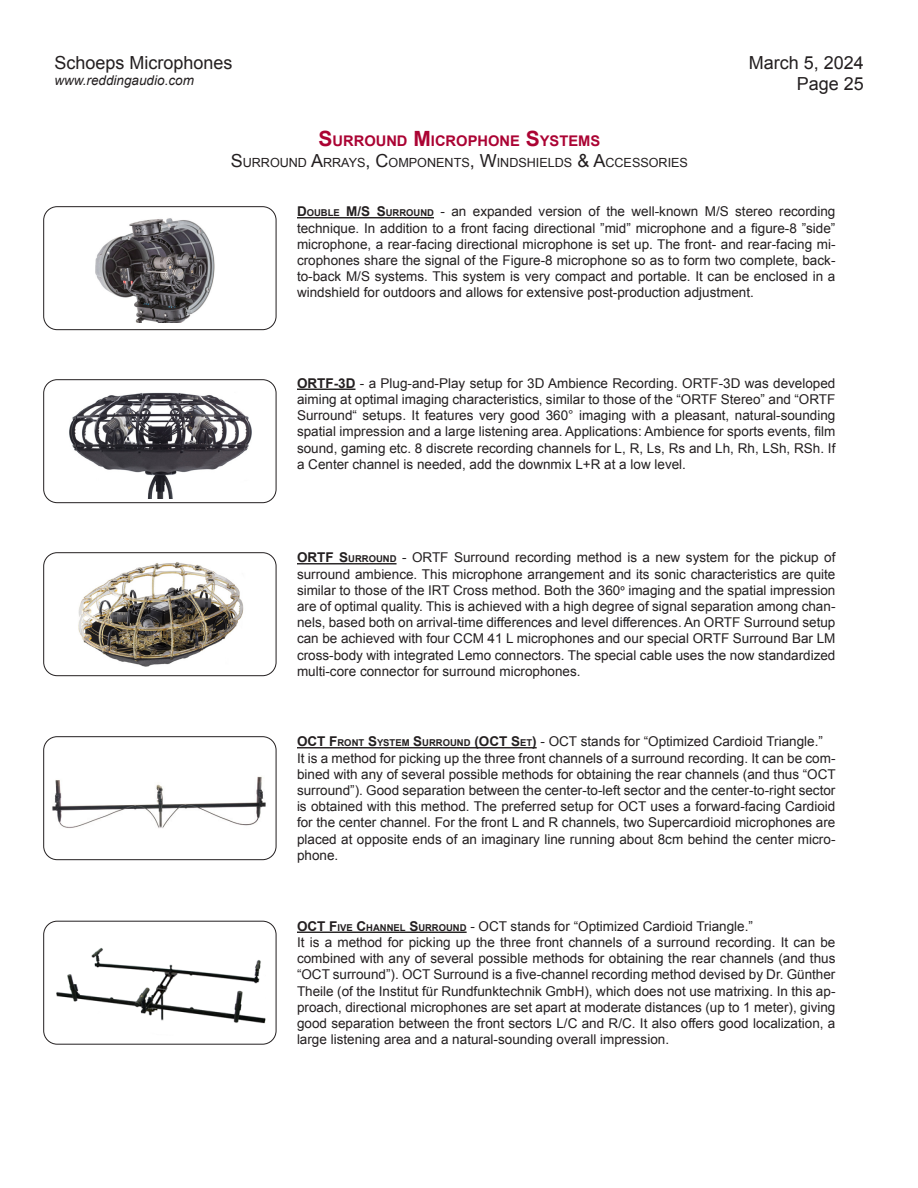
<style>
.page{position:relative;width:918px;height:1188px;background:#fff}
.page>*{position:absolute;margin:0;border:0;box-sizing:border-box;transform-origin:0 0}
.t1{font:18px "Arial";color:#231f20}
.t2{font:700 14.7px "Arial";color:#ab0333}
.t3{font:13.5px/16.2px "Arial";color:#231f20;text-align:justify}
.t4{font:italic 13.5px "Arial";color:#231f20}
.t5{font:700 13.5px "Arial";color:#231f20}
.t6{font:12.6px "Arial";color:#231f20}
.s1{font-size:21px}
.s2{font-size:18px}
.s3{font-weight:700}
.s4{font-weight:700;font-size:9.45px}
.s5{font-size:12px}
</style>
<div class="page">
<div style="left:44px;top:380px;width:232px;height:123px;border:1px solid #231f20;border-radius:14px"></div>
<div style="left:44px;top:553px;width:232px;height:123px;border:1px solid #231f20;border-radius:14px"></div>
<div style="left:44px;top:736px;width:232px;height:124px;border:1px solid #231f20;border-radius:14px"></div>
<div style="left:44px;top:921px;width:232px;height:123px;border:1px solid #231f20;border-radius:14px"></div>
<hr style="left:297px;top:217px;width:137px;height:1px;background:#231f20">
<hr style="left:297px;top:389px;width:58px;height:1px;background:#231f20">
<hr style="left:297px;top:563px;width:100px;height:1px;background:#231f20">
<hr style="left:297px;top:747px;width:240px;height:1px;background:#231f20">
<hr style="left:297px;top:932px;width:170px;height:1px;background:#231f20">
<div style="left:44px;top:206px;width:232px;height:124px;border:1px solid #231f20;border-radius:14px"></div>
<img style="left:57px;top:948px;width:208px;height:76px">
<img style="left:52px;top:776px;width:214px;height:52px">
<img style="left:95px;top:218px;width:120px;height:105px">
<img style="left:69px;top:392px;width:183px;height:107px">
<img style="left:78px;top:562px;width:166px;height:105px">
<p class="t1" style="left:54px;top:50px;width:180px">Schoeps Microphones</p>
<p class="t4" style="left:54px;top:71px;width:141px">www.reddingaudio.com</p>
<p class="t2" style="left:318px;top:131px;width:271px"><span class="s1">S</span>URROUND <span class="s1">M</span>ICROPHONE <span class="s1">S</span>YSTEMS</p>
<p class="t6" style="left:231px;top:154px;width:458px"><span class="s2">S</span>URROUND <span class="s2">A</span>RRAYS<span class="s2">, C</span>OMPONENTS<span class="s2">, W</span>INDSHIELDS <span class="s2">&amp; A</span>CCESSORIES</p>
<p class="t1" style="left:749px;top:50px;width:117px">March 5, 2024</p>
<p class="t1" style="left:797px;top:72px;width:69px">Page 25</p>
<p class="t3" style="left:297px;top:204px;width:540px"><span class="s3">D</span><span class="s4">OUBLE</span> <span class="s3">M/S S</span><span class="s4">URROUND</span> - an expanded version of the well-known M/S stereo recording technique. In addition to a front facing directional ”mid” microphone and a figure-8 ”side” microphone, a rear-facing directional microphone is set up. The front- and rear-facing mi&shy;crophones share the signal of the Figure-8 microphone so as to form two complete, back&shy;to-back M/S systems. This system is very compact and portable. It can be enclosed in a windshield for outdoors and allows for extensive post-production adjustment.</p>
<p class="t3" style="left:297px;top:375px;width:540px;text-indent:37px"><span class="s3">-3D</span> - a Plug-and-Play setup for 3D Ambience Recording. ORTF-3D was developed aiming at optimal imaging characteristics, similar to those of the “ORTF Stereo” and “ORTF Surround“ setups. It features very good 360° imaging with a pleasant, natural-sounding spatial impression and a large listening area. Applications: Ambience for sports events, film sound, gaming etc. 8 discrete recording channels for L, R, Ls, Rs and Lh, Rh, LSh, RSh. If a Center channel is needed, add the downmix L+R at a low level.</p>
<p class="t5" style="left:297px;top:374px;width:10px">ORTF</p>
<p class="t3" style="left:297px;top:550px;width:540px;text-indent:42px"><span class="s3">S</span><span class="s4">URROUND</span> - ORTF Surround recording method is a new system for the pickup of surround ambience. This microphone arrangement and its sonic characteristics are quite similar to those of the IRT Cross method. Both the 360<span class="s5">º</span> imaging and the spatial impression are of optimal quality. This is achieved with a high degree of signal separation among chan&shy;nels, based both on arrival-time differences and level differences. An ORTF Surround setup can be achieved with four CCM 41 L microphones and our special ORTF Surround Bar LM cross-body with integrated Lemo connectors. The special cable uses the now standardized multi-core connector for surround microphones.</p>
<p class="t5" style="left:297px;top:549px;width:10px">ORTF</p>
<p class="t3" style="left:297px;top:734px;width:528px"><span class="s3">OCT F</span> <span class="s4">RONT</span> <span class="s3">S</span><span class="s4">YSTEM</span> <span class="s3">S</span><span class="s4">URROUND</span> <span class="s3">(OCT S</span><span class="s4">ET</span><span class="s3">)</span> - OCT stands for “Optimized Cardioid Triangle.”</p>
<p class="t3" style="left:297px;top:750px;width:540px">It is a method for picking up the three front channels of a surround recording. It can be com&shy;bined with any of several possible methods for obtaining the rear channels (and thus “OCT surround”). Good separation between the center-to-left sector and the center-to-right sector is obtained with this method. The preferred setup for OCT uses a forward-facing Cardioid for the center channel. For the front L and R channels, two Supercardioid microphones are placed at opposite ends of an imaginary line running about 8cm behind the center micro&shy;phone.</p>
<p class="t3" style="left:297px;top:918px;width:457px"><span class="s3">OCT F</span> <span class="s4">IVE</span> <span class="s3">C</span><span class="s4">HANNEL</span> <span class="s3">S</span><span class="s4">URROUND</span> - OCT stands for “Optimized Cardioid Triangle.”</p>
<p class="t3" style="left:297px;top:934px;width:540px">It is a method for picking up the three front channels of a surround recording. It can be combined with any of several possible methods for obtaining the rear channels (and thus “OCT surround”). OCT Surround is a five-channel recording method devised by Dr. Günther Theile (of the Institut für Rundfunktechnik GmbH), which does not use matrixing. In this ap&shy;proach, directional microphones are set apart at moderate distances (up to 1 meter), giving good separation between the front sectors L/C and R/C. It also offers good localization, a large listening area and a natural-sounding overall impression.</p>
</div>
